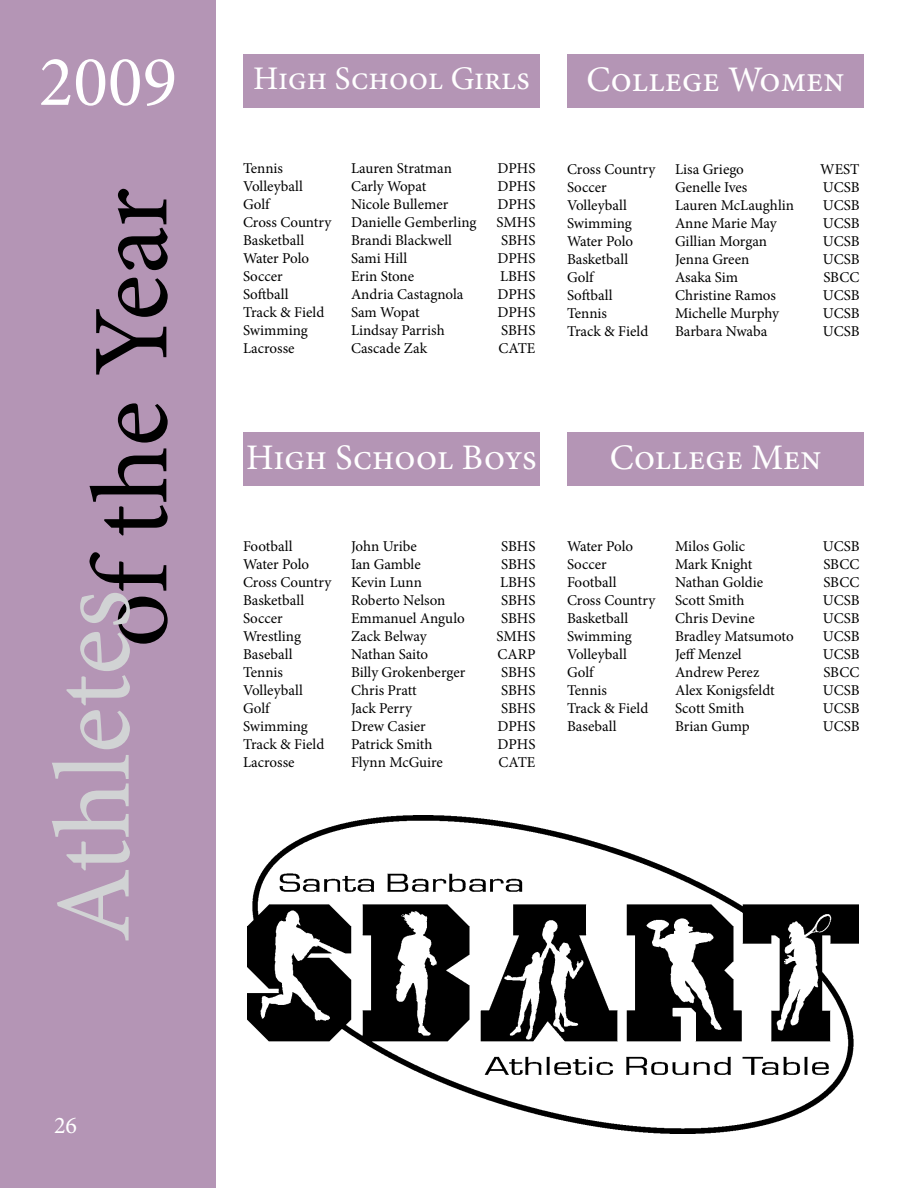
<style>
.page{position:relative;width:918px;height:1188px;background:#fff}
.page>*{position:absolute;margin:0;border:0;box-sizing:border-box;transform-origin:0 0}
.t1{font:108px "Minion Pro";color:#000}
.t2{font:108px "Minion Pro";color:#d1d3d4}
.t3{font:72px "Minion Pro";color:#fff}
.t4{font:36px "Minion Pro";color:#fff}
.t5{font:33px "Minion Pro";color:#fff}
.t6{font:24px "Minion Pro";color:#fff}
.t7{font:15px "Minion Pro";color:#000}
</style>
<div class="page">
<div style="left:0;top:0;width:216px;height:1188px;background:#b495b5"></div>
<div style="left:243px;top:54px;width:297px;height:54px;background:#b495b5"></div>
<div style="left:567px;top:54px;width:297px;height:54px;background:#b495b5"></div>
<div style="left:243px;top:432px;width:297px;height:54px;background:#b495b5"></div>
<div style="left:567px;top:432px;width:297px;height:54px;background:#b495b5"></div>
<img style="left:248px;top:815px;width:610px;height:319px">
<h2 class="t3" style="left:39px;top:34px;width:140px">2009</h2>
<h1 class="t1" style="left:60px;top:648px;width:461px;rotate:-90deg">of the Year</h1>
<h1 class="t2" style="left:22px;top:943px;width:355px;rotate:-90deg">Athletes</h1>
<h3 class="t5" style="left:253px;top:57px;width:278px">High School Girls</h3>
<h3 class="t4" style="left:587px;top:56px;width:259px">College Women</h3>
<p class="t7" style="left:243px;top:158px;width:42px">Tennis</p>
<p class="t7" style="left:351px;top:158px;width:102px">Lauren Stratman</p>
<p class="t7" style="left:498px;top:158px;width:39px">DPHS</p>
<p class="t7" style="left:243px;top:176px;width:61px">Volleyball</p>
<p class="t7" style="left:351px;top:176px;width:77px">Carly Wopat</p>
<p class="t7" style="left:498px;top:176px;width:39px">DPHS</p>
<p class="t7" style="left:243px;top:194px;width:30px">Golf</p>
<p class="t7" style="left:351px;top:194px;width:99px">Nicole Bullemer</p>
<p class="t7" style="left:498px;top:194px;width:39px">DPHS</p>
<p class="t7" style="left:243px;top:212px;width:90px">Cross Country</p>
<p class="t7" style="left:351px;top:212px;width:127px">Danielle Gemberling</p>
<p class="t7" style="left:497px;top:212px;width:40px">SMHS</p>
<p class="t7" style="left:243px;top:230px;width:63px">Basketball</p>
<p class="t7" style="left:351px;top:230px;width:103px">Brandi Blackwell</p>
<p class="t7" style="left:501px;top:230px;width:36px">SBHS</p>
<p class="t7" style="left:243px;top:248px;width:68px">Water Polo</p>
<p class="t7" style="left:351px;top:248px;width:58px">Sami Hill</p>
<p class="t7" style="left:498px;top:248px;width:39px">DPHS</p>
<p class="t7" style="left:243px;top:266px;width:41px">Soccer</p>
<p class="t7" style="left:351px;top:266px;width:65px">Erin Stone</p>
<p class="t7" style="left:500px;top:266px;width:37px">LBHS</p>
<p class="t7" style="left:243px;top:284px;width:47px">Softball</p>
<p class="t7" style="left:351px;top:284px;width:114px">Andria Castagnola</p>
<p class="t7" style="left:498px;top:284px;width:39px">DPHS</p>
<p class="t7" style="left:243px;top:302px;width:83px">Track &amp; Field</p>
<p class="t7" style="left:351px;top:302px;width:70px">Sam Wopat</p>
<p class="t7" style="left:498px;top:302px;width:39px">DPHS</p>
<p class="t7" style="left:243px;top:320px;width:66px">Swimming</p>
<p class="t7" style="left:351px;top:320px;width:95px">Lindsay Parrish</p>
<p class="t7" style="left:501px;top:320px;width:36px">SBHS</p>
<p class="t7" style="left:243px;top:338px;width:53px">Lacrosse</p>
<p class="t7" style="left:351px;top:338px;width:78px">Cascade Zak</p>
<p class="t7" style="left:498px;top:338px;width:39px">CATE</p>
<p class="t7" style="left:567px;top:159px;width:90px">Cross Country</p>
<p class="t7" style="left:675px;top:159px;width:70px">Lisa Griego</p>
<p class="t7" style="left:820px;top:159px;width:41px">WEST</p>
<p class="t7" style="left:567px;top:177px;width:41px">Soccer</p>
<p class="t7" style="left:675px;top:177px;width:74px">Genelle Ives</p>
<p class="t7" style="left:823px;top:177px;width:38px">UCSB</p>
<p class="t7" style="left:567px;top:195px;width:61px">Volleyball</p>
<p class="t7" style="left:675px;top:195px;width:121px">Lauren McLaughlin</p>
<p class="t7" style="left:823px;top:195px;width:38px">UCSB</p>
<p class="t7" style="left:567px;top:213px;width:66px">Swimming</p>
<p class="t7" style="left:675px;top:213px;width:104px">Anne Marie May</p>
<p class="t7" style="left:823px;top:213px;width:38px">UCSB</p>
<p class="t7" style="left:567px;top:231px;width:68px">Water Polo</p>
<p class="t7" style="left:675px;top:231px;width:94px">Gillian Morgan</p>
<p class="t7" style="left:823px;top:231px;width:38px">UCSB</p>
<p class="t7" style="left:567px;top:249px;width:63px">Basketball</p>
<p class="t7" style="left:675px;top:249px;width:76px">Jenna Green</p>
<p class="t7" style="left:823px;top:249px;width:38px">UCSB</p>
<p class="t7" style="left:567px;top:267px;width:30px">Golf</p>
<p class="t7" style="left:675px;top:267px;width:65px">Asaka Sim</p>
<p class="t7" style="left:823px;top:267px;width:38px">SBCC</p>
<p class="t7" style="left:567px;top:285px;width:47px">Softball</p>
<p class="t7" style="left:675px;top:285px;width:103px">Christine Ramos</p>
<p class="t7" style="left:823px;top:285px;width:38px">UCSB</p>
<p class="t7" style="left:567px;top:303px;width:42px">Tennis</p>
<p class="t7" style="left:675px;top:303px;width:106px">Michelle Murphy</p>
<p class="t7" style="left:823px;top:303px;width:38px">UCSB</p>
<p class="t7" style="left:567px;top:321px;width:83px">Track &amp; Field</p>
<p class="t7" style="left:675px;top:321px;width:94px">Barbara Nwaba</p>
<p class="t7" style="left:823px;top:321px;width:38px">UCSB</p>
<h3 class="t4" style="left:246px;top:434px;width:292px">High School Boys</h3>
<h3 class="t4" style="left:610px;top:434px;width:213px">College Men</h3>
<p class="t7" style="left:243px;top:536px;width:51px">Football</p>
<p class="t7" style="left:351px;top:536px;width:67px">John Uribe</p>
<p class="t7" style="left:501px;top:536px;width:36px">SBHS</p>
<p class="t7" style="left:243px;top:554px;width:68px">Water Polo</p>
<p class="t7" style="left:351px;top:554px;width:71px">Ian Gamble</p>
<p class="t7" style="left:501px;top:554px;width:36px">SBHS</p>
<p class="t7" style="left:243px;top:572px;width:90px">Cross Country</p>
<p class="t7" style="left:351px;top:572px;width:72px">Kevin Lunn</p>
<p class="t7" style="left:500px;top:572px;width:37px">LBHS</p>
<p class="t7" style="left:243px;top:590px;width:63px">Basketball</p>
<p class="t7" style="left:351px;top:590px;width:96px">Roberto Nelson</p>
<p class="t7" style="left:501px;top:590px;width:36px">SBHS</p>
<p class="t7" style="left:243px;top:608px;width:41px">Soccer</p>
<p class="t7" style="left:351px;top:608px;width:115px">Emmanuel Angulo</p>
<p class="t7" style="left:501px;top:608px;width:36px">SBHS</p>
<p class="t7" style="left:243px;top:626px;width:60px">Wrestling</p>
<p class="t7" style="left:351px;top:626px;width:77px">Zack Belway</p>
<p class="t7" style="left:497px;top:626px;width:40px">SMHS</p>
<p class="t7" style="left:243px;top:644px;width:51px">Baseball</p>
<p class="t7" style="left:351px;top:644px;width:79px">Nathan Saito</p>
<p class="t7" style="left:497px;top:644px;width:40px">CARP</p>
<p class="t7" style="left:243px;top:662px;width:42px">Tennis</p>
<p class="t7" style="left:351px;top:662px;width:116px">Billy Grokenberger</p>
<p class="t7" style="left:501px;top:662px;width:36px">SBHS</p>
<p class="t7" style="left:243px;top:680px;width:61px">Volleyball</p>
<p class="t7" style="left:351px;top:680px;width:67px">Chris Pratt</p>
<p class="t7" style="left:501px;top:680px;width:36px">SBHS</p>
<p class="t7" style="left:243px;top:698px;width:30px">Golf</p>
<p class="t7" style="left:351px;top:698px;width:63px">Jack Perry</p>
<p class="t7" style="left:501px;top:698px;width:36px">SBHS</p>
<p class="t7" style="left:243px;top:716px;width:66px">Swimming</p>
<p class="t7" style="left:351px;top:716px;width:76px">Drew Casier</p>
<p class="t7" style="left:498px;top:716px;width:39px">DPHS</p>
<p class="t7" style="left:243px;top:734px;width:83px">Track &amp; Field</p>
<p class="t7" style="left:351px;top:734px;width:83px">Patrick Smith</p>
<p class="t7" style="left:498px;top:734px;width:39px">DPHS</p>
<p class="t7" style="left:243px;top:752px;width:53px">Lacrosse</p>
<p class="t7" style="left:351px;top:752px;width:93px">Flynn McGuire</p>
<p class="t7" style="left:498px;top:752px;width:39px">CATE</p>
<p class="t7" style="left:567px;top:536px;width:68px">Water Polo</p>
<p class="t7" style="left:675px;top:536px;width:72px">Milos Golic</p>
<p class="t7" style="left:823px;top:536px;width:38px">UCSB</p>
<p class="t7" style="left:567px;top:554px;width:41px">Soccer</p>
<p class="t7" style="left:675px;top:554px;width:79px">Mark Knight</p>
<p class="t7" style="left:823px;top:554px;width:38px">SBCC</p>
<p class="t7" style="left:567px;top:572px;width:51px">Football</p>
<p class="t7" style="left:675px;top:572px;width:90px">Nathan Goldie</p>
<p class="t7" style="left:823px;top:572px;width:38px">SBCC</p>
<p class="t7" style="left:567px;top:590px;width:90px">Cross Country</p>
<p class="t7" style="left:675px;top:590px;width:71px">Scott Smith</p>
<p class="t7" style="left:823px;top:590px;width:38px">UCSB</p>
<p class="t7" style="left:567px;top:608px;width:63px">Basketball</p>
<p class="t7" style="left:675px;top:608px;width:81px">Chris Devine</p>
<p class="t7" style="left:823px;top:608px;width:38px">UCSB</p>
<p class="t7" style="left:567px;top:626px;width:66px">Swimming</p>
<p class="t7" style="left:675px;top:626px;width:120px">Bradley Matsumoto</p>
<p class="t7" style="left:823px;top:626px;width:38px">UCSB</p>
<p class="t7" style="left:567px;top:644px;width:61px">Volleyball</p>
<p class="t7" style="left:675px;top:644px;width:68px">Jeff Menzel</p>
<p class="t7" style="left:823px;top:644px;width:38px">UCSB</p>
<p class="t7" style="left:567px;top:662px;width:30px">Golf</p>
<p class="t7" style="left:675px;top:662px;width:86px">Andrew Perez</p>
<p class="t7" style="left:823px;top:662px;width:38px">SBCC</p>
<p class="t7" style="left:567px;top:680px;width:42px">Tennis</p>
<p class="t7" style="left:675px;top:680px;width:101px">Alex Konigsfeldt</p>
<p class="t7" style="left:823px;top:680px;width:38px">UCSB</p>
<p class="t7" style="left:567px;top:698px;width:83px">Track &amp; Field</p>
<p class="t7" style="left:675px;top:698px;width:71px">Scott Smith</p>
<p class="t7" style="left:823px;top:698px;width:38px">UCSB</p>
<p class="t7" style="left:567px;top:716px;width:51px">Baseball</p>
<p class="t7" style="left:675px;top:716px;width:76px">Brian Gump</p>
<p class="t7" style="left:823px;top:716px;width:38px">UCSB</p>
<h3 class="t6" style="left:54px;top:1109px;width:25px">26</h3>
</div>
